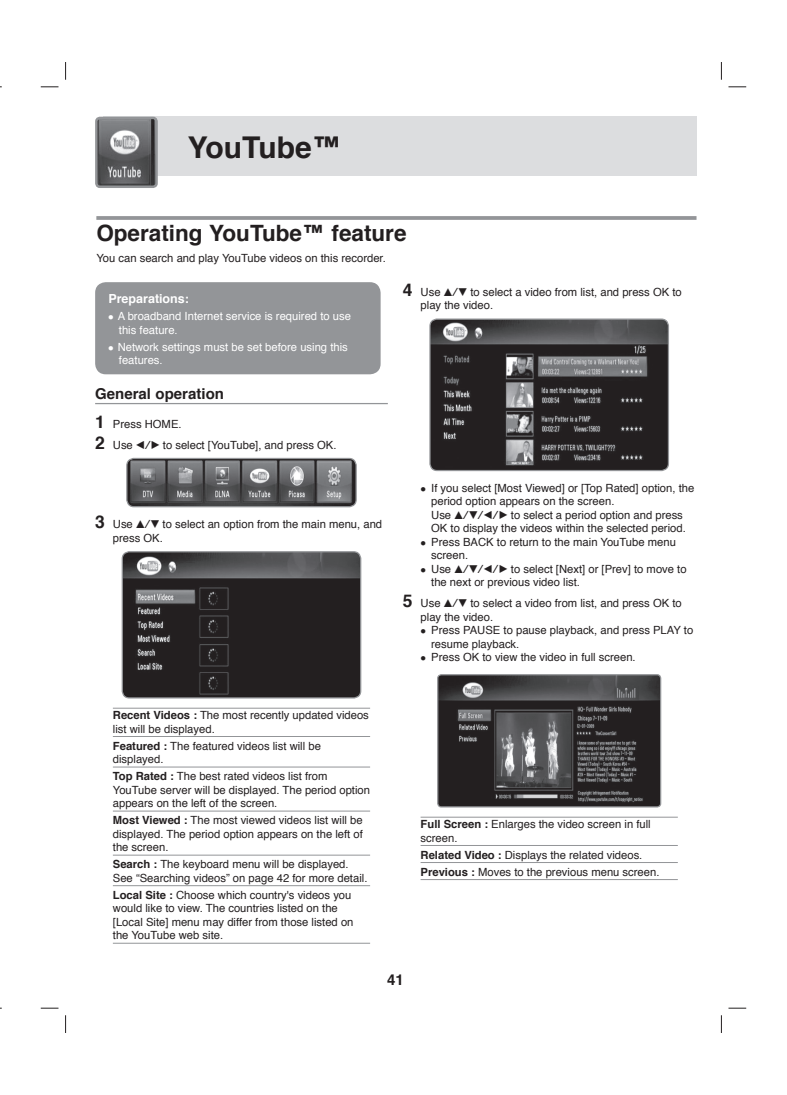
<style>
.page{position:relative;width:787px;height:1095px;background:#fff}
.page>*{position:absolute;margin:0;border:0;box-sizing:border-box;transform-origin:0 0}
.t1{font:700 30px "Helvetica";color:#231f20}
.t2{font:700 22.5px "Helvetica";color:#231f20}
.t3{font:700 15px "Helvetica";color:#231f20}
.t4{font:700 12.5px "Helvetica";color:#fff}
.t5{font:11.25px/13.5px "Helvetica";color:#231f20}
.t6{font:11.25px/13.5px "Helvetica";color:#fff}
.s1{font-weight:700;font-size:17.5px}
.s2{font-family:"Sony PS Common"}
.s3{font-weight:700}
</style>
<div class="page">
<svg style="left:65px;top:62px;width:1px;height:18px"></svg>
<svg style="left:721px;top:62px;width:1px;height:18px"></svg>
<svg style="left:65px;top:1015px;width:1px;height:18px"></svg>
<svg style="left:721px;top:1015px;width:1px;height:18px"></svg>
<svg style="left:41px;top:86px;width:17px;height:1px"></svg>
<svg style="left:728px;top:86px;width:18px;height:1px"></svg>
<svg style="left:41px;top:1008px;width:17px;height:1px"></svg>
<svg style="left:728px;top:1008px;width:18px;height:1px"></svg>
<div style="left:103px;top:116px;width:593px;height:60px;background:#dcdddf"></div>
<img style="left:96px;top:118px;width:60px;height:69px;border-radius:4px">
<div style="left:95px;top:117px;width:63px;height:71px;border:2px solid #939598;border-radius:4px"></div>
<hr style="left:96px;top:216px;width:600px;height:4px;background:#9e9fa2">
<hr style="left:95px;top:403px;width:293px;height:1px;background:#939598">
<hr style="left:113px;top:708px;width:257px;height:1px;background:#939598">
<hr style="left:113px;top:736px;width:257px;height:1px;background:#939598">
<hr style="left:113px;top:767px;width:257px;height:1px;background:#939598">
<hr style="left:113px;top:811px;width:257px;height:1px;background:#939598">
<hr style="left:113px;top:855px;width:257px;height:1px;background:#939598">
<hr style="left:113px;top:885px;width:257px;height:1px;background:#939598">
<hr style="left:113px;top:943px;width:257px;height:1px;background:#939598">
<div style="left:95px;top:282px;width:285px;height:92px;background:#939598;border-radius:11px"></div>
<img style="left:127px;top:458px;width:229px;height:49px;border-radius:7px">
<div style="left:126px;top:458px;width:231px;height:49px;border:1px solid #939598;border-radius:7px"></div>
<img style="left:122px;top:552px;width:239px;height:146px;border-radius:7px">
<div style="left:122px;top:551px;width:239px;height:147px;border:1px solid #939598;border-radius:7px"></div>
<hr style="left:420px;top:817px;width:258px;height:1px;background:#939598">
<hr style="left:420px;top:845px;width:258px;height:1px;background:#939598">
<hr style="left:420px;top:862px;width:258px;height:1px;background:#939598">
<hr style="left:420px;top:879px;width:258px;height:1px;background:#939598">
<img style="left:430px;top:319px;width:238px;height:151px;border-radius:7px">
<div style="left:429px;top:318px;width:240px;height:153px;border:1px solid #939598;border-radius:7px"></div>
<img style="left:438px;top:675px;width:222px;height:132px;border-radius:4px">
<div style="left:437px;top:674px;width:224px;height:133px;border:1px solid #939598;border-radius:4px"></div>
<h1 class="t1" style="left:188px;top:120px;width:155px">YouTube™</h1>
<h2 class="t2" style="left:96px;top:213px;width:312px">Operating YouTube™ feature</h2>
<p class="t5" style="left:96px;top:251px;width:291px">You can search and play YouTube videos on this recorder.</p>
<p class="t4" style="left:108px;top:288px;width:82px">Preparations:</p>
<p class="t6" style="left:119px;top:309px;width:233px;text-indent:-11px">● A broadband Internet service is required to use this feature.</p>
<p class="t6" style="left:119px;top:340px;width:230px;text-indent:-11px">● Network settings must be set before using this features.</p>
<h3 class="t3" style="left:95px;top:381px;width:130px">General operation</h3>
<p class="t5" style="left:95px;top:413px;width:243px;line-height:21px"><span class="s1">1</span> Press HOME.<br><span class="s1">2</span> Use <span class="s2">B/B</span> to select [YouTube], and press OK.</p>
<p class="t5" style="left:420px;top:285px;width:263px;text-indent:-18px"><span class="s1">4</span> Use <span class="s2">V/V</span> to select a video from list, and press OK to play the video.</p>
<p class="t5" style="left:113px;top:517px;width:271px;text-indent:-18px"><span class="s1">3</span> Use <span class="s2">V/V</span> to select an option from the main menu, and press OK.</p>
<p class="t5" style="left:113px;top:708px;width:257px"><span class="s3">Recent Videos :</span> The most recently updated videos list will be displayed.</p>
<p class="t5" style="left:113px;top:739px;width:209px"><span class="s3">Featured :</span> The featured videos list will be displayed.</p>
<p class="t5" style="left:113px;top:769px;width:259px"><span class="s3">Top Rated :</span> The best rated videos list from<br>YouTube server will be displayed. The period option appears on the left of the screen.</p>
<p class="t5" style="left:113px;top:813px;width:251px;text-align:justify"><span class="s3">Most Viewed :</span> The most viewed videos list will be displayed. The period option appears on the left of the screen.</p>
<p class="t5" style="left:113px;top:857px;width:256px"><span class="s3">Search :</span> The keyboard menu will be displayed.<br>See “Searching videos” on page 42 for more detail.</p>
<p class="t5" style="left:113px;top:888px;width:242px"><span class="s3">Local Site :</span> Choose which country's videos you would like to view. The countries listed on the [Local Site] menu may differ from those listed on the YouTube web site.</p>
<p class="t5" style="left:431px;top:481px;width:265px;text-indent:-11px">● If you select [Most Viewed] or [Top Rated] option, the period option appears on the screen.<br>Use <span class="s2">V/V/B/B</span> to select a period option and press OK to display the videos within the selected period.</p>
<p class="t5" style="left:431px;top:535px;width:246px;text-indent:-11px">● Press BACK to return to the main YouTube menu screen.</p>
<p class="t5" style="left:431px;top:562px;width:257px;text-indent:-11px">● Use <span class="s2">V/V/B/B</span> to select [Next] or [Prev] to move to the next or previous video list.</p>
<p class="t5" style="left:420px;top:596px;width:263px;text-indent:-18px"><span class="s1">5</span> Use <span class="s2">V/V</span> to select a video from list, and press OK to play the video.</p>
<p class="t5" style="left:431px;top:623px;width:264px;text-indent:-11px">● Press PAUSE to pause playback, and press PLAY to resume playback.</p>
<p class="t5" style="left:420px;top:650px;width:217px">● Press OK to view the video in full screen.</p>
<p class="t5" style="left:420px;top:817px;width:232px"><span class="s3">Full Screen :</span> Enlarges the video screen in full screen.</p>
<p class="t5" style="left:420px;top:846px;width:240px;line-height:17px"><span class="s3">Related Video :</span> Displays the related videos.<br><span class="s3">Previous :</span> Moves to the previous menu screen.</p>
<h3 class="t3" style="left:387px;top:966px;width:18px">41</h3>
</div>
